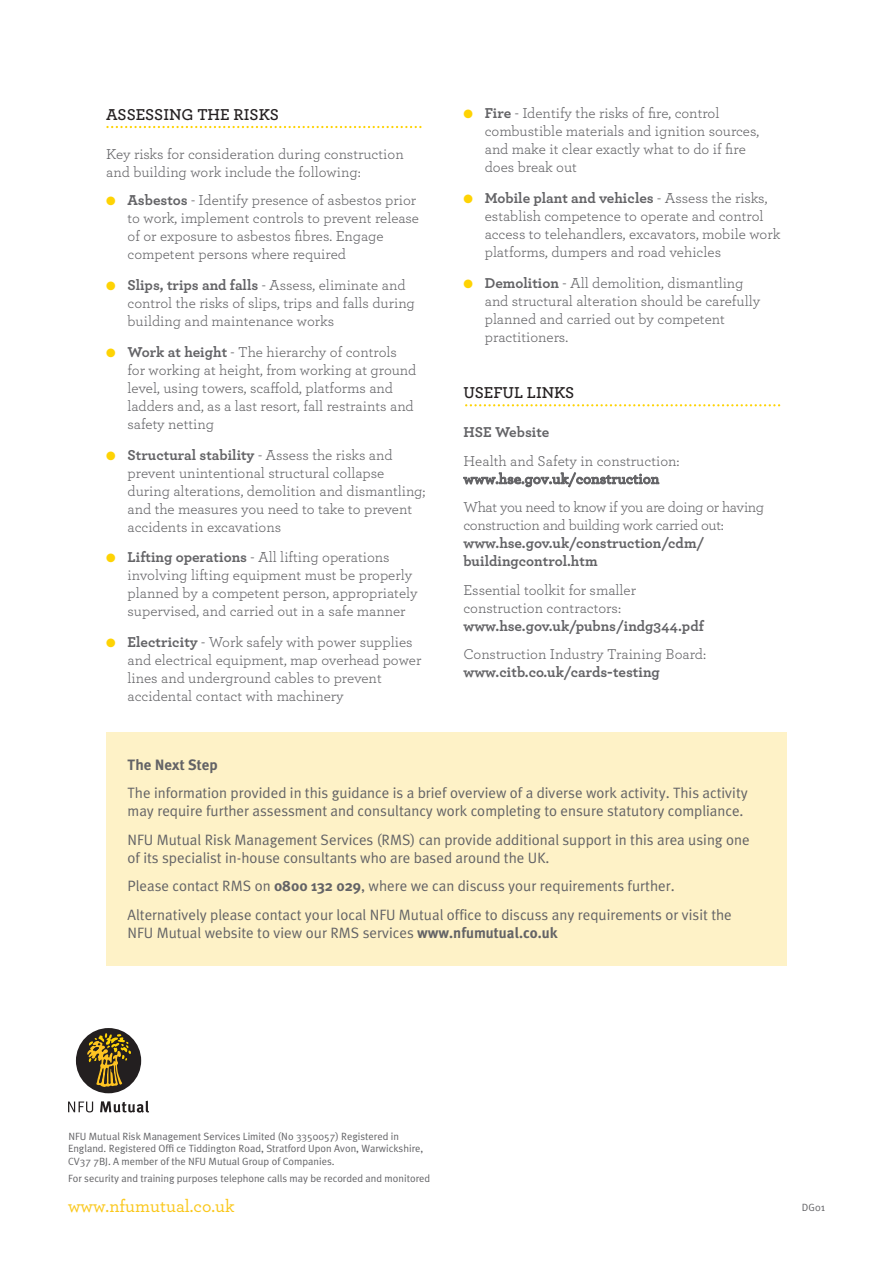
<style>
.page{position:relative;width:893px;height:1263px;background:#fff}
.page>*{position:absolute;margin:0;border:0;box-sizing:border-box;transform-origin:0 0}
.t1{font:500 18px "Archer";color:#fac71a}
.Sub_head_-_green_DOT{font:600 16.5px "Archer Pro";color:#231f20}
.Body_text{font:600 16.5px "Archer Pro";color:#231f20}
.Body_text-2{font:15px/18px "Archer Pro";color:#636366}
.Box_text{font:15px/28.7px "Meta Plus Normal";color:#636366}
.Body_text-3{font:700 15px/18px "Archer Pro";color:#636366}
.Body_text-4{font:15px/28.2px "Archer Pro";letter-spacing:-.02em;color:#636366}
.t2{font:12px "Zapf Dingbats ITC";color:#fed304}
.Box_text-2{font:10.5px/12.6px "Meta Plus Normal";color:#636366}
.s1{font-weight:700}
.s2{font-family:"Archer";font-weight:600}
.s3{font-weight:400}
.s4{font-family:"Meta Plus";font-weight:700}
</style>
<div class="page">
<svg style="left:68px;top:1101px;width:25px;height:11px"></svg>
<svg style="left:100px;top:1101px;width:49px;height:12px"></svg>
<div style="left:76px;top:1028px;width:65px;height:65px;background:#231f20;border-radius:50%"></div>
<svg style="left:87px;top:1033px;width:44px;height:54px"></svg>
<svg style="left:107px;top:126px;width:315px;height:2px"></svg>
<svg style="left:466px;top:404px;width:314px;height:2px"></svg>
<div style="left:106px;top:732px;width:681px;height:234px;background:#fef2c7"></div>
<p class="Body_text-2" style="left:485px;top:104px;width:276px"><span class="s1">Fire</span> - Identify the risks of fire, control combustible materials and ignition sources, and make it clear exactly what to do if fire does break out</p>
<p class="Body_text-2" style="left:485px;top:188px;width:297px"><span class="s1">Mobile plant and vehicles</span> - Assess the risks, establish competence to operate and control access to telehandlers, excavators, mobile work platforms, dumpers and road vehicles</p>
<p class="Body_text-2" style="left:485px;top:273px;width:277px"><span class="s1">Demolition</span> - All demolition, dismantling and structural alteration should be carefully planned and carried out by competent practitioners.</p>
<p class="Sub_head_-_green_DOT" style="left:106px;top:102px;width:174px">ASSESSING THE RISKS</p>
<p class="Body_text-2" style="left:106px;top:144px;width:299px">Key risks for consideration during construction and building work include the following:</p>
<p class="Body_text-2" style="left:128px;top:191px;width:293px"><span class="s1">Asbestos</span> - Identify presence of asbestos prior to work, implement controls to prevent release of or exposure to asbestos fibres. Engage competent persons where required</p>
<p class="Body_text-2" style="left:128px;top:275px;width:289px"><span class="s1">Slips, trips and falls</span> - Assess, eliminate and control the risks of slips, trips and falls during building and maintenance works</p>
<p class="Body_text-2" style="left:128px;top:342px;width:290px"><span class="s1">Work at height</span> - The hierarchy of controls for working at height, from working at ground level, using towers, scaffold, platforms and ladders and, as a last resort, fall restraints and safety netting</p>
<p class="Body_text-2" style="left:128px;top:445px;width:300px"><span class="s1">Structural stability</span> - Assess the risks and prevent unintentional structural collapse during alterations, demolition and dismantling; and the measures you need to take to prevent accidents in excavations</p>
<p class="Body_text-2" style="left:128px;top:548px;width:292px"><span class="s1">Lifting operations</span> - All lifting operations involving lifting equipment must be properly planned by a competent person, appropriately supervised, and carried out in a safe manner</p>
<p class="Body_text-2" style="left:128px;top:632px;width:295px"><span class="s1">Electricity</span> - Work safely with power supplies and electrical equipment, map overhead power lines and underground cables to prevent accidental contact with machinery</p>
<p class="t2" style="left:463px;top:109px;width:11px">●</p>
<p class="t2" style="left:106px;top:196px;width:11px">●</p>
<p class="t2" style="left:463px;top:193px;width:11px">●</p>
<p class="t2" style="left:106px;top:280px;width:11px">●</p>
<p class="t2" style="left:463px;top:278px;width:11px">●</p>
<p class="t2" style="left:106px;top:347px;width:11px">●</p>
<p class="Body_text" style="left:463px;top:380px;width:112px">USEFUL LINKS</p>
<p class="Body_text-2" style="left:463px;top:417px;width:218px;line-height:28.7px"><span class="s1">HSE Website<br></span>Health and Safety in construction:</p>
<p class="Body_text-4" style="left:463px;top:464px;width:302px"><span class="s2">www.hse.gov.uk/construction<br></span>What you need to know if you are doing or having</p>
<p class="Body_text-3" style="left:463px;top:515px;width:262px"><span class="s3">construction and building work carried out: </span>www.hse.gov.uk/construction/cdm/ buildingcontrol.htm</p>
<p class="Body_text-2" style="left:463px;top:580px;width:242px">Essential toolkit for smaller construction contractors: <span class="s1">www.hse.gov.uk/pubns/indg344.pdf</span></p>
<p class="Body_text-2" style="left:463px;top:645px;width:244px">Construction Industry Training Board: <span class="s1">www.citb.co.uk/cards-testing</span></p>
<p class="t2" style="left:106px;top:450px;width:11px">●</p>
<p class="t2" style="left:106px;top:553px;width:11px">●</p>
<p class="t2" style="left:106px;top:637px;width:11px">●</p>
<p class="Box_text" style="left:128px;top:750px;width:622px"><span class="s4">The Next Step<br></span>The information provided in this guidance is a brief overview of a diverse work activity. This activity</p>
<p class="Box_text" style="left:128px;top:796px;width:624px">may require further assessment and consultancy work completing to ensure statutory compliance.<br>NFU Mutual Risk Management Services (RMS) can provide additional support in this area using one</p>
<p class="Box_text" style="left:128px;top:843px;width:606px">of its specialist in-house consultants who are based around the UK.<br>Please contact RMS on <span class="s4">0800 132 029</span>, where we can discuss your requirements further.<br>Alternatively please contact your local NFU Mutual office to discuss any requirements or visit the</p>
<p class="Box_text" style="left:128px;top:919px;width:431px">NFU Mutual website to view our RMS services <span class="s4">www.nfumutual.co.uk</span></p>
<p class="Box_text-2" style="left:68px;top:1130px;width:357px">NFU Mutual Risk Management Services Limited (No 3350057) Registered in<br>England. Registered Offi ce Tiddington Road, Stratford Upon Avon, Warwickshire,<br>CV37 7BJ. A member of the NFU Mutual Group of Companies.</p>
<p class="Box_text-2" style="left:68px;top:1171px;width:364px">For security and training purposes telephone calls may be recorded and monitored</p>
<p class="t1" style="left:68px;top:1193px;width:168px">www.nfumutual.co.uk</p>
<p class="Box_text-2" style="left:802px;top:1201px;width:25px">DG01</p>
</div>
